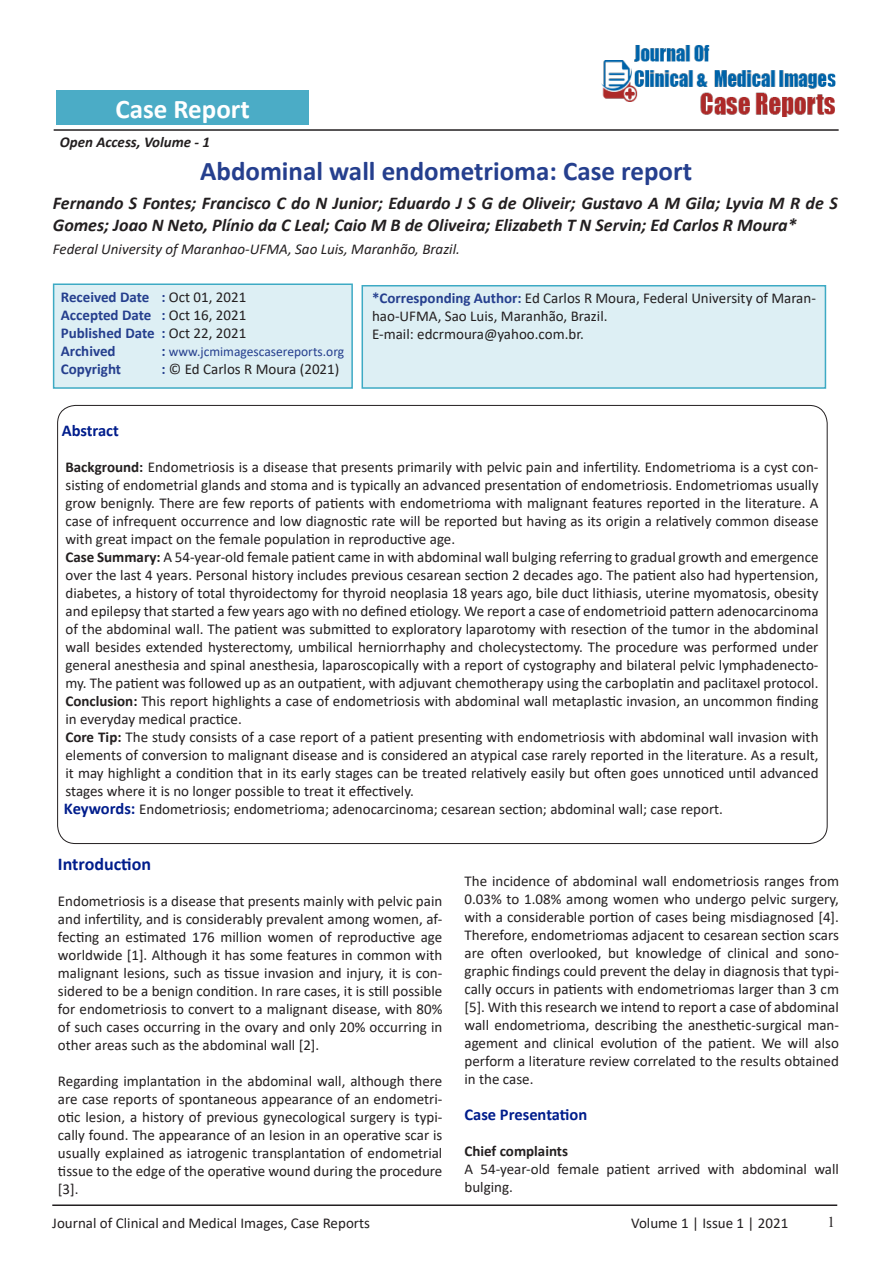
<style>
.page{position:relative;width:893px;height:1263px;background:#fff}
.page>*{position:absolute;margin:0;border:0;box-sizing:border-box;transform-origin:0 0}
.Tittle{font:700 27px "Calibri";color:#253f8e}
.t1{font:700 27px "Calibri";color:#fff}
.Paragraph_Style_1{font:italic 700 18px/22.5px "Calibri";color:#231f20}
.side_heading_new{font:700 18px "Calibri";color:#001d8c}
.side_heading_new-2{font:700 16.5px "Calibri";color:#001d8c}
.Paragraph_Style_1-2{font:15px/18px "Calibri";color:#231f20;text-align:justify}
.side_heading_new-3{font:15px "Calibri";color:#231f20}
.Paragraph_Style_1-3{font:700 15px/18px "Calibri";color:#253f8e;text-align:justify}
.Paragraph_Style_1-4{font:italic 15px "Calibri";color:#231f20}
.t2{font:italic 700 15px "Calibri";color:#231f20}
.Paragraph_Style_1-5{font:700 15px "Calibri";color:#231f20}
.t3{font:15px "Times New Roman";color:#231f20}
.Paragraph_Style_1-6{font:13.5px "Calibri";color:#253f8e}
.s1{font-weight:400;color:#231f20}
.s2{font-weight:700;font-size:15px}
.s3{font-weight:700;color:#253f8e}
.s4{font-weight:700}
.s5{font-weight:700;font-size:16.5px;color:#001d8c}
</style>
<div class="page">
<hr style="left:54px;top:129px;width:785px;height:2px;background:#231f20">
<hr style="left:52px;top:1204px;width:785px;height:2px;background:#231f20">
<div style="left:362px;top:285px;width:464px;height:104px;background:#ddeff4;border:2px solid #3daac4"></div>
<div style="left:53px;top:283px;width:300px;height:106px;background:#ddeff4;border:2px solid #3daac4"></div>
<img style="left:601px;top:45px;width:235px;height:72px">
<div style="left:56px;top:91px;width:252px;height:34px;background:#4bacc6"></div>
<p class="t1" style="left:115px;top:90px;width:136px">Case Report</p>
<p class="t2" style="left:60px;top:132px;width:152px">Open Access, Volume - 1</p>
<p class="Tittle" style="left:200px;top:152px;width:493px">Abdominal wall endometrioma: Case report</p>
<p class="Paragraph_Style_1" style="left:53px;top:191px;width:786px">Fernando S Fontes; Francisco C do N Junior; Eduardo J S G de Oliveir; Gustavo A M Gila; Lyvia M R de S<br>Gomes; Joao N Neto, Plínio da C Leal; Caio M B de Oliveira; Elizabeth T N Servin; Ed Carlos R Moura*</p>
<p class="Paragraph_Style_1-4" style="left:53px;top:238px;width:409px">Federal University of Maranhao-UFMA, Sao Luis, Maranhão, Brazil.</p>
<p class="Paragraph_Style_1-3" style="left:61px;top:287px;width:187px">Received Date : <span class="s1">Oct 01, 2021<br></span>Accepted Date : <span class="s1">Oct 16, 2021<br></span>Published Date : <span class="s1">Oct 22, 2021<br></span>Archived</p>
<p class="Paragraph_Style_1-6" style="left:161px;top:342px;width:184px"><span class="s2">:</span> www.jcmimagescasereports.org</p>
<p class="Paragraph_Style_1-3" style="left:61px;top:359px;width:62px">Copyright</p>
<p class="Paragraph_Style_1-2" style="left:161px;top:359px;width:179px"><span class="s3">:</span> © Ed Carlos R Moura (2021)</p>
<p class="Paragraph_Style_1-2" style="left:372px;top:289px;width:445px"><span class="s3">*Corresponding Author:</span> Ed Carlos R Moura, Federal University of Maran&shy;hao-UFMA, Sao Luis, Maranhão, Brazil.</p>
<p class="Paragraph_Style_1-2" style="left:372px;top:325px;width:213px">E-mail: edcrmoura@yahoo.com.br.</p>
<p class="side_heading_new-2" style="left:62px;top:419px;width:59px">Abstract</p>
<p class="Paragraph_Style_1-2" style="left:65px;top:458px;width:755px"><span class="s4">Background:</span> Endometriosis is a disease that presents primarily with pelvic pain and infertility. Endometrioma is a cyst con&shy;sisting of endometrial glands and stoma and is typically an advanced presentation of endometriosis. Endometriomas usually grow benignly. There are few reports of patients with endometrioma with malignant features reported in the literature. A case of infrequent occurrence and low diagnostic rate will be reported but having as its origin a relatively common disease with great impact on the female population in reproductive age.</p>
<p class="Paragraph_Style_1-2" style="left:65px;top:548px;width:755px"><span class="s4">Case Summary:</span> A 54-year-old female patient came in with abdominal wall bulging referring to gradual growth and emergence over the last 4 years. Personal history includes previous cesarean section 2 decades ago. The patient also had hypertension, diabetes, a history of total thyroidectomy for thyroid neoplasia 18 years ago, bile duct lithiasis, uterine myomatosis, obesity and epilepsy that started a few years ago with no defined etiology. We report a case of endometrioid pattern adenocarcinoma of the abdominal wall. The patient was submitted to exploratory laparotomy with resection of the tumor in the abdominal wall besides extended hysterectomy, umbilical herniorrhaphy and cholecystectomy. The procedure was performed under general anesthesia and spinal anesthesia, laparoscopically with a report of cystography and bilateral pelvic lymphadenecto&shy;my. The patient was followed up as an outpatient, with adjuvant chemotherapy using the carboplatin and paclitaxel protocol.</p>
<p class="Paragraph_Style_1-2" style="left:65px;top:692px;width:754px"><span class="s4">Conclusion:</span> This report highlights a case of endometriosis with abdominal wall metaplastic invasion, an uncommon finding in everyday medical practice.</p>
<p class="Paragraph_Style_1-2" style="left:65px;top:728px;width:754px"><span class="s4">Core Tip:</span> The study consists of a case report of a patient presenting with endometriosis with abdominal wall invasion with elements of conversion to malignant disease and is considered an atypical case rarely reported in the literature. As a result, it may highlight a condition that in its early stages can be treated relatively easily but often goes unnoticed until advanced stages where it is no longer possible to treat it effectively.</p>
<p class="side_heading_new-3" style="left:64px;top:799px;width:661px"><span class="s5">Keywords:</span> Endometriosis; endometrioma; adenocarcinoma; cesarean section; abdominal wall; case report.</p>
<p class="side_heading_new" style="left:58px;top:851px;width:95px">Introduction</p>
<p class="Paragraph_Style_1-2" style="left:58px;top:892px;width:386px">Endometriosis is a disease that presents mainly with pelvic pain and infertility, and is considerably prevalent among women, af&shy;fecting an estimated 176 million women of reproductive age worldwide [1]. Although it has some features in common with malignant lesions, such as tissue invasion and injury, it is con&shy;sidered to be a benign condition. In rare cases, it is still possible for endometriosis to convert to a malignant disease, with 80% of such cases occurring in the ovary and only 20% occurring in other areas such as the abdominal wall [2].</p>
<p class="Paragraph_Style_1-2" style="left:58px;top:1072px;width:386px">Regarding implantation in the abdominal wall, although there are case reports of spontaneous appearance of an endometri&shy;otic lesion, a history of previous gynecological surgery is typi&shy;cally found. The appearance of an lesion in an operative scar is usually explained as iatrogenic transplantation of endometrial tissue to the edge of the operative wound during the procedure [3].</p>
<p class="Paragraph_Style_1-2" style="left:464px;top:871px;width:376px">The incidence of abdominal wall endometriosis ranges from 0.03% to 1.08% among women who undergo pelvic surgery, with a considerable portion of cases being misdiagnosed [4].<br>Therefore, endometriomas adjacent to cesarean section scars are often overlooked, but knowledge of clinical and sono&shy;graphic findings could prevent the delay in diagnosis that typi&shy;cally occurs in patients with endometriomas larger than 3 cm [5]. With this research we intend to report a case of abdominal wall endometrioma, describing the anesthetic-surgical man&shy;agement and clinical evolution of the patient. We will also perform a literature review correlated to the results obtained in the case.</p>
<p class="side_heading_new-2" style="left:464px;top:1103px;width:124px">Case Presentation</p>
<p class="Paragraph_Style_1-5" style="left:464px;top:1140px;width:105px">Chief complaints</p>
<p class="Paragraph_Style_1-2" style="left:464px;top:1159px;width:376px">A 54-year-old female patient arrived with abdominal wall bulging.</p>
<p class="Paragraph_Style_1-2" style="left:52px;top:1213px;width:319px">Journal of Clinical and Medical Images, Case Reports</p>
<p class="Paragraph_Style_1-2" style="left:631px;top:1213px;width:159px">Volume 1 | Issue 1 | 2021</p>
<p class="t3" style="left:827px;top:1211px;width:9px">1</p>
</div>
